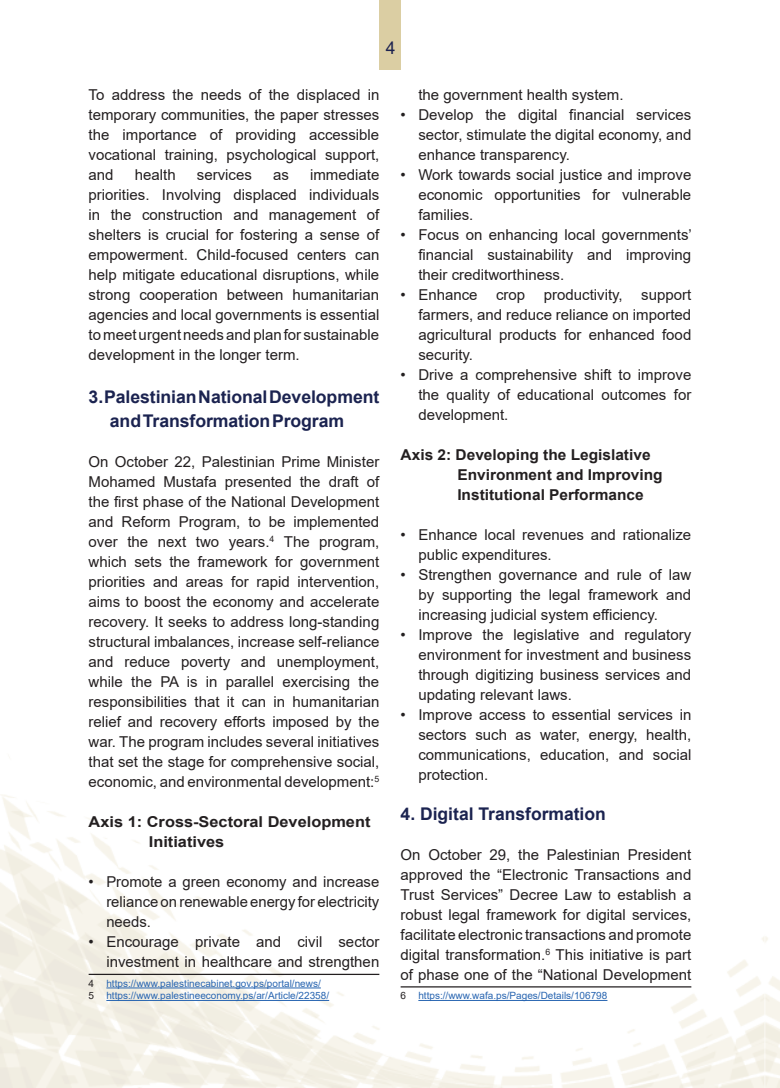
<style>
.page{position:relative;width:780px;height:1088px;background:#fff}
.page>*{position:absolute;margin:0;border:0;box-sizing:border-box;transform-origin:0 0}
.t1{font:700 17.5px/23.8px "Arial";letter-spacing:-.005em;color:#1b2350}
.t2{font:17.5px "Arial";color:#1c2250}
.t3{font:15px/20px "Arial";color:#231f20;text-align:justify}
.t4{font:700 15px/20px "Arial";color:#231f20}
.t5{font:700 15px/20px "Arial";color:#231f20;scale:1.09 1}
.t6{font:10px/12.5px "Arial";color:#2865b1}
.s1{color:#231f20}
</style>
<div class="page">
<div style="left:379px;top:0;width:21px;height:70px;background:#dbcea3"></div>
<hr style="left:89px;top:974px;width:290px;height:1px;background:#231f20">
<hr style="left:106px;top:987px;width:215px;height:1px;background:#2865b1">
<hr style="left:106px;top:1000px;width:223px;height:1px;background:#2865b1">
<hr style="left:400px;top:986px;width:291px;height:1px;background:#231f20">
<hr style="left:418px;top:1000px;width:189px;height:1px;background:#2865b1">
<p class="t2" style="left:386px;top:36px;width:11px">4</p>
<p class="t3" style="left:89px;top:84px;width:292px">To address the needs of the displaced in temporary communities, the paper stresses the importance of providing accessible vocational training, psychological support, and</p>
<p class="t3" style="left:89px;top:164px;width:292px;text-indent:221px">immediate priorities. Involving displaced individuals in the construction and management of shelters is crucial for fostering a sense of empowerment. Child-focused centers can help mitigate educational disruptions, while strong cooperation between humanitarian agencies and local governments is essential to meet urgent needs and plan for sustainable development in the longer term.</p>
<p class="t1" style="left:110px;top:385px;width:271px;text-indent:-21px">3. Palestinian National Development and Transformation Program</p>
<p class="t3" style="left:89px;top:452px;width:292px">On October 22, Palestinian Prime Minister Mohamed Mustafa presented the draft of the first phase of the National Development and Reform Program, to be implemented over the next two years.<sup>4</sup> The program, which sets the framework for government priorities and areas for rapid intervention, aims to boost the economy and accelerate recovery. It seeks to address long-standing structural imbalances, increase self-reliance and reduce poverty and unemployment, while the PA is in parallel exercising the responsibilities that it can in humanitarian relief and recovery efforts imposed by the war. The program includes several initiatives that set the stage for comprehensive social, economic, and environmental development:<sup>5</sup></p>
<p class="t5" style="left:149px;top:812px;width:205px;text-indent:-60px">Axis 1: Cross-Sectoral Development<br>Initiatives</p>
<p class="t3" style="left:106px;top:872px;width:274px;text-indent:-18px">• Promote a green economy and increase reliance on renewable energy for electricity needs.</p>
<p class="t3" style="left:89px;top:932px;width:292px;text-align:right">• Encourage private and civil sector investment in healthcare and strengthen</p>
<p class="t6" style="left:89px;top:977px;width:242px"><span class="s1">4</span> https://www.palestinecabinet.gov.ps/portal/news/<br><span class="s1">5</span> https://www.palestineeconomy.ps/ar/Article/22358/</p>
<p class="t3" style="left:135px;top:164px;width:42px">health</p>
<p class="t3" style="left:197px;top:164px;width:57px">services</p>
<p class="t3" style="left:273px;top:164px;width:17px">as</p>
<p class="t3" style="left:418px;top:84px;width:207px">the government health system.</p>
<p class="t3" style="left:418px;top:104px;width:274px;text-indent:-18px">• Develop the digital financial services sector, stimulate the digital economy, and enhance transparency.</p>
<p class="t3" style="left:418px;top:164px;width:274px;text-indent:-18px">• Work towards social justice and improve economic opportunities for vulnerable families.</p>
<p class="t3" style="left:418px;top:224px;width:275px;text-indent:-18px">• Focus on enhancing local governments’ financial sustainability and improving their creditworthiness.</p>
<p class="t3" style="left:418px;top:284px;width:274px;text-indent:-18px">• Enhance crop productivity, support farmers, and reduce reliance on imported agricultural products for enhanced food security.</p>
<p class="t3" style="left:418px;top:364px;width:274px;text-indent:-18px">• Drive a comprehensive shift to improve the quality of educational outcomes for development.</p>
<p class="t4" style="left:457px;top:444px;width:207px;text-indent:-57px">Axis 2: Developing the Legislative<br>Environment and Improving<br>Institutional Performance</p>
<p class="t3" style="left:418px;top:524px;width:274px;text-indent:-18px">• Enhance local revenues and rationalize public expenditures.</p>
<p class="t3" style="left:418px;top:564px;width:274px;text-indent:-18px">• Strengthen governance and rule of law by supporting the legal framework and increasing judicial system efficiency.</p>
<p class="t3" style="left:418px;top:624px;width:274px;text-indent:-18px">• Improve the legislative and regulatory environment for investment and business through digitizing business services and updating relevant laws.</p>
<p class="t3" style="left:418px;top:704px;width:274px;text-indent:-18px">• Improve access to essential services in sectors such as water, energy, health, communications, education, and social protection.</p>
<p class="t1" style="left:400px;top:802px;width:207px">4. Digital Transformation</p>
<p class="t3" style="left:400px;top:844px;width:292px">On October 29, the Palestinian President approved the “Electronic Transactions and Trust Services” Decree Law to establish a robust legal framework for digital services, facilitate electronic transactions and promote digital transformation.<sup>6</sup> This initiative is part of phase one of the “National Development</p>
<p class="t6" style="left:400px;top:989px;width:208px"><span class="s1">6</span> https://www.wafa.ps/Pages/Details/106798</p>
</div>
